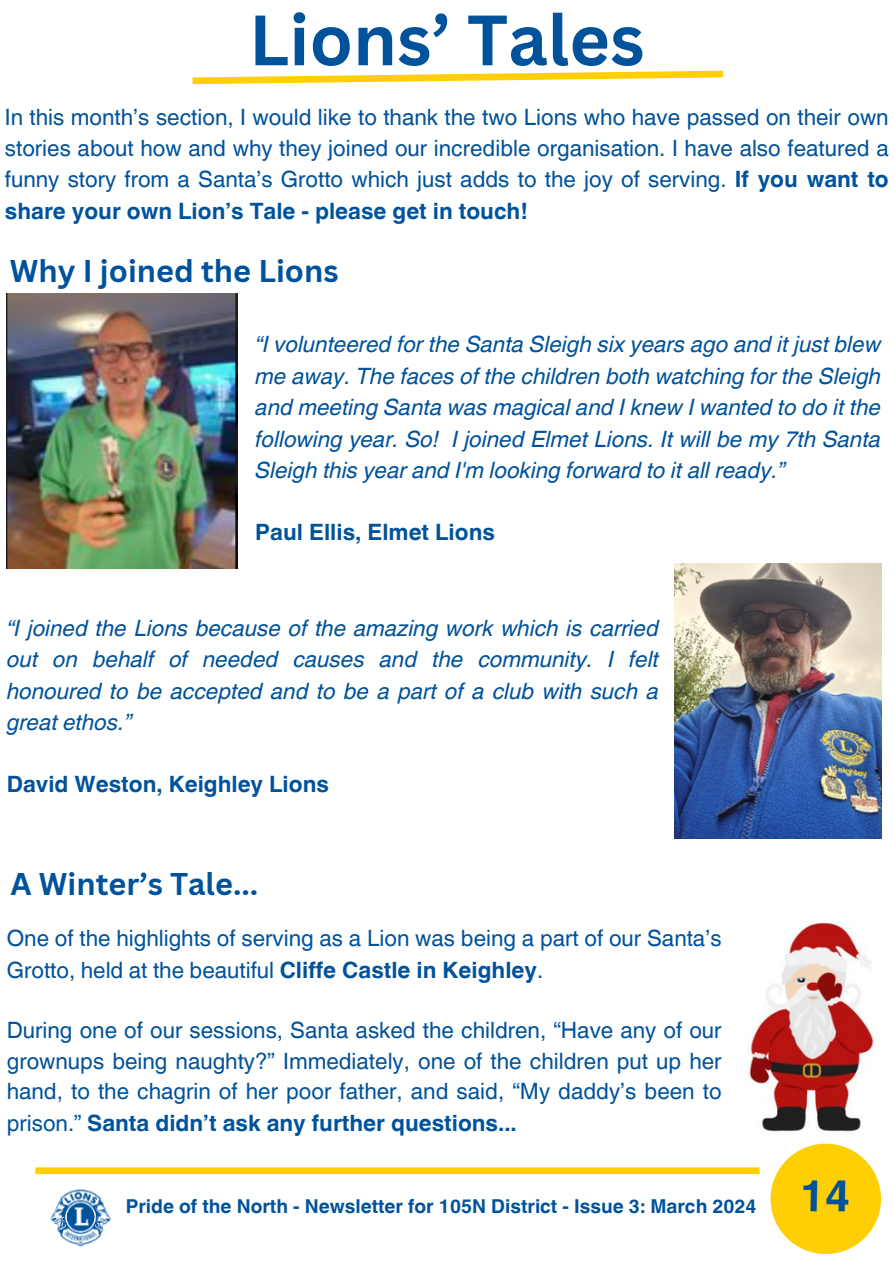
<style>
.page{position:relative;width:894px;height:1264px;background:#fff}
.page>*{position:absolute;margin:0;border:0;box-sizing:border-box;transform-origin:0 0}
.t1{font:700 69.6px "Canva Sans";color:#00529b}
.t2{font:700 30.6px "Canva Sans";color:#00529b}
.t3{font:22.5px/31.2px "Helvetica World";color:#00529b;text-align:justify}
.t4{font:italic 22.5px/31.5px "Helvetica World";color:#00529b;text-align:justify}
.t5{font:700 22.5px "Helvetica World";color:#00529b}
.t6{font:700 19.2px "Helvetica World";color:#00529b}
.s1{font-weight:700}
</style>
<div class="page">
<div style="left:35px;top:1167px;width:724px;height:7px;background:#ffcf06"></div>
<img style="left:50px;top:1189px;width:61px;height:58px">
<div style="left:770px;top:1143px;width:110px;height:110px;background:#ffcf06;border-radius:50%"></div>
<svg style="left:192px;top:70px;width:532px;height:15px"></svg>
<img style="left:7px;top:293px;width:230px;height:275px">
<img style="left:674px;top:563px;width:207px;height:275px">
<img style="left:744px;top:922px;width:134px;height:210px">
<h3 class="t1" style="left:249px;top:-9px;width:397px">Lions’ Tales</h3>
<p class="t3" style="left:5px;top:102px;width:885px">In this month’s section, I would like to thank the two Lions who have passed on their own stories about how and why they joined our incredible organisation. I have also featured a funny story from a Santa’s Grotto which just adds to the joy of serving. <span class="s1">If you want to share your own Lion’s Tale - please get in touch!</span></p>
<p class="t2" style="left:10px;top:249px;width:330px">Why I joined the Lions</p>
<h3 class="t4" style="left:255px;top:326px;width:627px">“I volunteered for the Santa Sleigh six years ago and it just blew me away. The faces of the children both watching for the Sleigh and meeting Santa was magical and I knew I wanted to do it the following year. So! I joined Elmet Lions. It will be my 7th Santa Sleigh this year and I'm looking forward to it all ready.”</h3>
<h2 class="t5" style="left:255px;top:513px;width:241px">Paul Ellis, Elmet Lions</h2>
<h4 class="t4" style="left:7px;top:609px;width:653px">“I joined the Lions because of the amazing work which is carried out on behalf of needed causes and the community. I felt honoured to be accepted and to be a part of a club with such a great ethos.”</h4>
<h4 class="t5" style="left:7px;top:765px;width:323px">David Weston, Keighley Lions</h4>
<p class="t2" style="left:10px;top:862px;width:249px">A Winter’s Tale...</p>
<p class="t3" style="left:7px;top:922px;width:716px">One of the highlights of serving as a Lion was being a part of our Santa’s<br>Grotto, held at the beautiful <span class="s1">Cliffe Castle in Keighley</span>.</p>
<p class="t3" style="left:7px;top:1015px;width:716px;line-height:30.8px">During one of our sessions, Santa asked the children, “Have any of our grownups being naughty?” Immediately, one of the children put up her hand, to the chagrin of her poor father, and said, “My daddy’s been to prison.” <span class="s1">Santa didn’t ask any further questions...</span></p>
<h4 class="t6" style="left:126px;top:1190px;width:632px">Pride of the North - Newsletter for 105N District - Issue 3: March 2024</h4>
</div>
